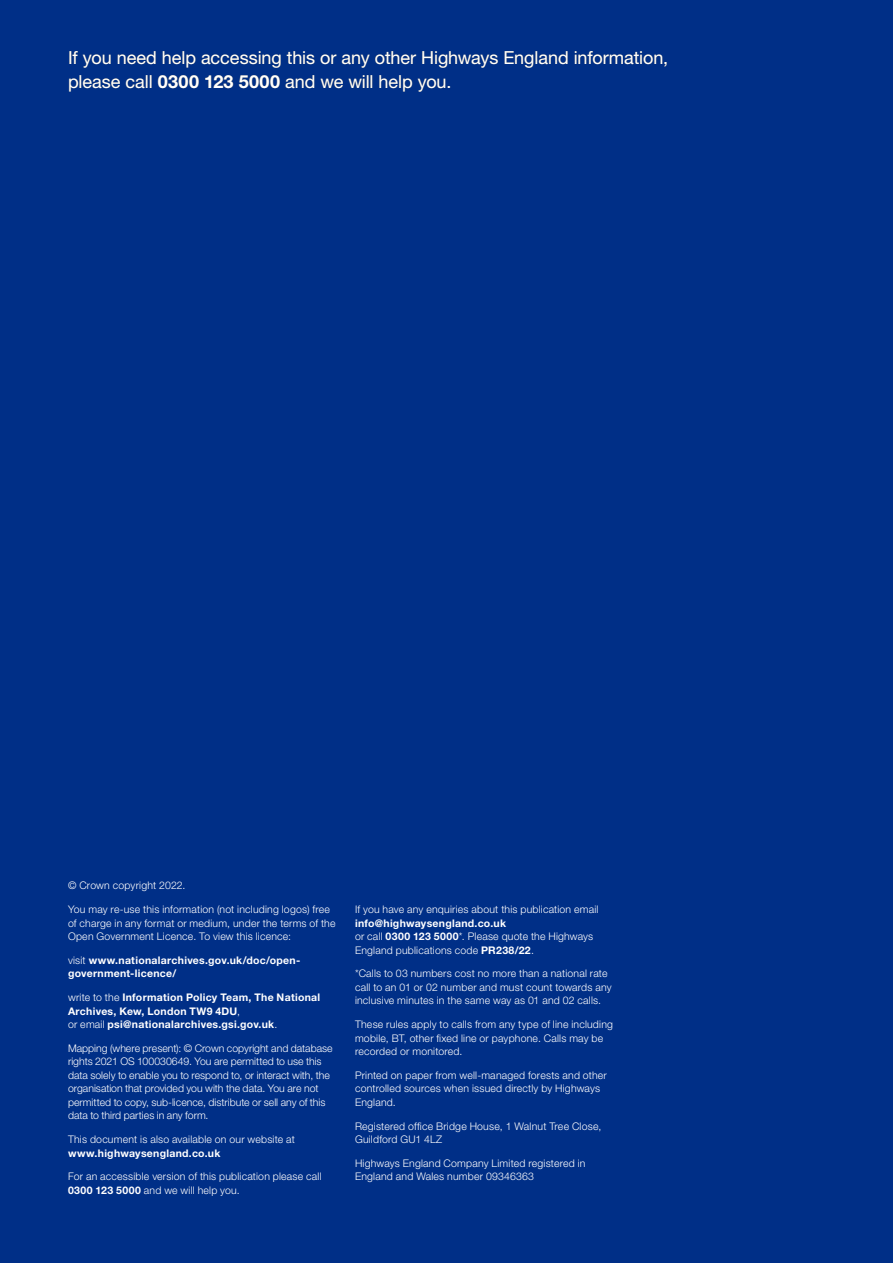
<style>
.page{position:relative;width:893px;height:1263px;background:#002f87}
.page>*{position:absolute;margin:0;border:0;box-sizing:border-box;transform-origin:0 0}
.t1{font:18px "Helvetica Neue LT Pro";letter-spacing:-.005em;color:#fff}
.Copyright_info{font:300 10.5px/13.5px "Helvetica Neue LT Pro";letter-spacing:.015em;color:#fff}
.Copyright_info-2{font:700 10.5px/13.5px "Helvetica Neue LT Pro";letter-spacing:.025em;color:#fff}
.s1{font-weight:700}
.s2{font-weight:300}
</style>
<div class="page">
<p class="t1" style="left:68px;top:47px;width:602px">If you need help accessing this or any other Highways England information,</p>
<p class="t1" style="left:68px;top:71px;width:385px">please call <span class="s1">0300 123 5000</span> and we will help you.</p>
<p class="Copyright_info" style="left:68px;top:879px;width:119px">© Crown copyright 2022.</p>
<p class="Copyright_info" style="left:68px;top:902px;width:269px">You may re-use this information (not including logos) free of charge in any format or medium, under the terms of the<br>Open Government Licence. To view this licence:</p>
<p class="Copyright_info-2" style="left:68px;top:953px;width:234px"><span class="s2">visit</span> www.nationalarchives.gov.uk/doc/open&shy;government-licence/</p>
<p class="Copyright_info-2" style="left:68px;top:990px;width:254px"><span class="s2">write to the</span> Information Policy Team, The National<br>Archives, Kew, London TW9 4DU<span class="s2">,<br>or email</span> psi@nationalarchives.gsi.gov.uk<span class="s2">.</span></p>
<p class="Copyright_info" style="left:68px;top:1041px;width:266px">Mapping (where present): © Crown copyright and database rights 2021 OS 100030649. You are permitted to use this data solely to enable you to respond to, or interact with, the organisation that provided you with the data. You are not permitted to copy, sub-licence, distribute or sell any of this data to third parties in any form.</p>
<p class="Copyright_info" style="left:68px;top:1132px;width:228px">This document is also available on our website at <span class="s1">www.highwaysengland.co.uk</span></p>
<p class="Copyright_info" style="left:68px;top:1170px;width:255px">For an accessible version of this publication please call<br><span class="s1">0300 123 5000</span> and we will help you.</p>
<p class="Copyright_info" style="left:355px;top:902px;width:245px">If you have any enquiries about this publication email <span class="s1">info@highwaysengland.co.uk<br></span>or call <span class="s1">0300 123 5000</span>*. Please quote the Highways England publications code <span class="s1">PR238/22</span>.</p>
<p class="Copyright_info" style="left:355px;top:967px;width:258px">*Calls to 03 numbers cost no more than a national rate call to an 01 or 02 number and must count towards any inclusive minutes in the same way as 01 and 02 calls.</p>
<p class="Copyright_info" style="left:355px;top:1017px;width:259px">These rules apply to calls from any type of line including mobile, BT, other fixed line or payphone. Calls may be recorded or monitored.</p>
<p class="Copyright_info" style="left:355px;top:1068px;width:253px">Printed on paper from well-managed forests and other controlled sources when issued directly by Highways<br>England.</p>
<p class="Copyright_info" style="left:355px;top:1119px;width:248px">Registered office Bridge House, 1 Walnut Tree Close,<br>Guildford GU1 4LZ</p>
<p class="Copyright_info" style="left:355px;top:1156px;width:232px">Highways England Company Limited registered in<br>England and Wales number 09346363</p>
</div>
